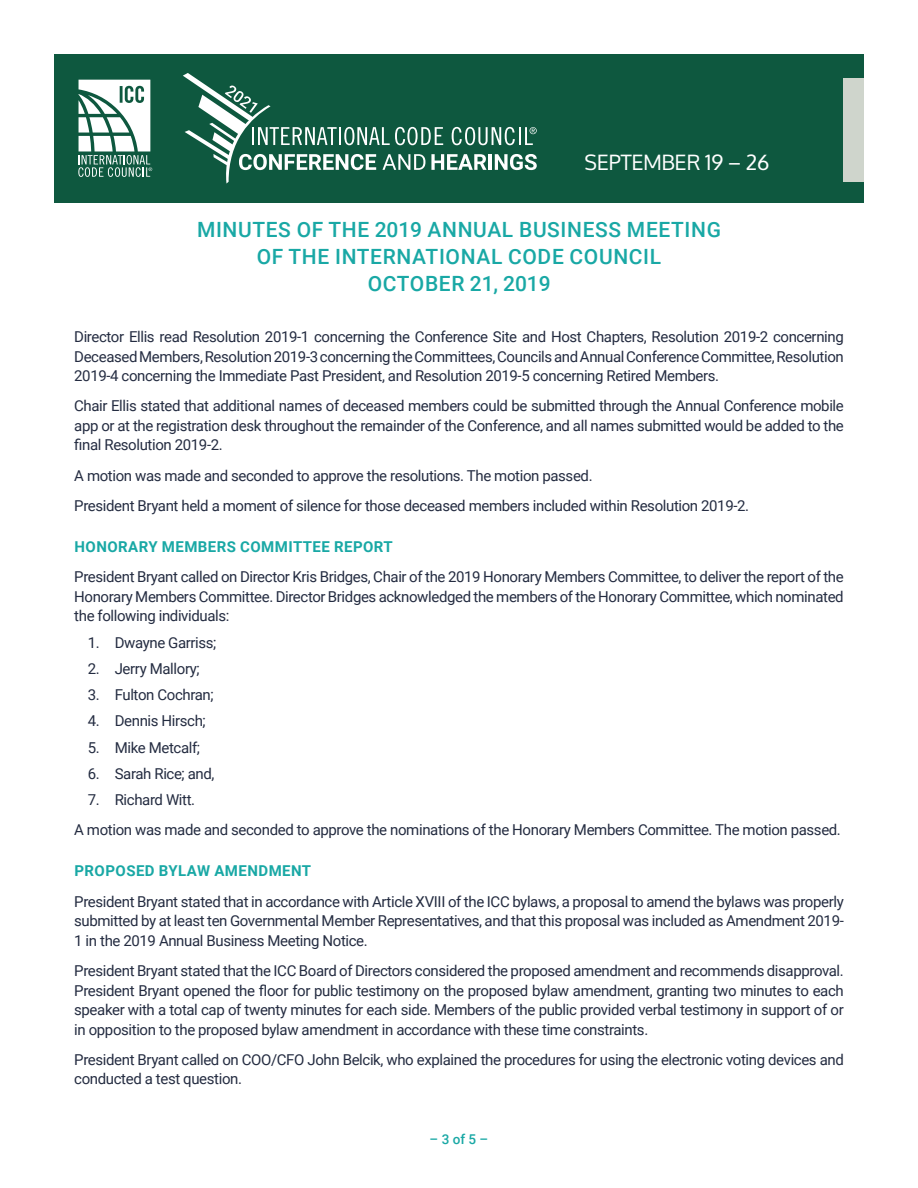
<style>
.page{position:relative;width:918px;height:1188px;background:#fff}
.page>*{position:absolute;margin:0;border:0;box-sizing:border-box;transform-origin:0 0}
.t1{font:500 21px/27px "Roboto";letter-spacing:.03em;color:#19a8a5;text-align:center}
.t2{font:21px "Oxygen";color:#fff}
.t3{font:15px/19.5px "Roboto";letter-spacing:-.025em;color:#242c41;text-align:justify}
.t4{font:700 15px "Roboto";letter-spacing:.03em;color:#19a8a5}
.t5{font:500 13.5px "Roboto";color:#19a8a5}
</style>
<div class="page">
<div style="left:54px;top:54px;width:810px;height:148px;background:#0e583f"></div>
<svg style="left:78px;top:80px;width:74px;height:97px"></svg>
<svg style="left:183px;top:73px;width:354px;height:111px"></svg>
<div style="left:844px;top:78px;width:20px;height:103px;background:#cfd5cc"></div>
<h1 class="t2" style="left:585px;top:151px;width:186px">SEPTEMBER 19 – 26</h1>
<h1 class="t1" style="left:197px;top:216px;width:525px">MINUTES OF THE 2019 ANNUAL BUSINESS MEETING<br>OF THE INTERNATIONAL CODE COUNCIL<br>OCTOBER 21, 2019</h1>
<p class="t3" style="left:74px;top:326px;width:771px">Director Ellis read Resolution 2019-1 concerning the Conference Site and Host Chapters, Resolution 2019-2 concerning Deceased Members, Resolution 2019-3 concerning the Committees, Councils and Annual Conference Committee, Resolution 2019-4 concerning the Immediate Past President, and Resolution 2019-5 concerning Retired Members.</p>
<p class="t3" style="left:74px;top:396px;width:771px">Chair Ellis stated that additional names of deceased members could be submitted through the Annual Conference mobile app or at the registration desk throughout the remainder of the Conference, and all names submitted would be added to the final Resolution 2019-2.</p>
<p class="t3" style="left:74px;top:460px;width:676px;line-height:30.3px">A motion was made and seconded to approve the resolutions. The motion passed.<br>President Bryant held a moment of silence for those deceased members included within Resolution 2019-2.</p>
<p class="t4" style="left:75px;top:536px;width:320px">HONORARY MEMBERS COMMITTEE REPORT</p>
<p class="t3" style="left:74px;top:567px;width:771px">President Bryant called on Director Kris Bridges, Chair of the 2019 Honorary Members Committee, to deliver the report of the Honorary Members Committee. Director Bridges acknowledged the members of the Honorary Committee, which nominated the following individuals:</p>
<p class="t3" style="left:88px;top:632px;width:130px">1. Dwayne Garriss;</p>
<p class="t3" style="left:88px;top:658px;width:114px">2. Jerry Mallory;</p>
<p class="t3" style="left:88px;top:684px;width:127px">3. Fulton Cochran;</p>
<p class="t3" style="left:88px;top:711px;width:120px">4. Dennis Hirsch;</p>
<p class="t3" style="left:88px;top:737px;width:114px">5. Mike Metcalf;</p>
<p class="t3" style="left:88px;top:763px;width:128px">6. Sarah Rice; and,</p>
<p class="t3" style="left:74px;top:784px;width:768px;line-height:30.3px;text-indent:14px">7. Richard Witt.<br>A motion was made and seconded to approve the nominations of the Honorary Members Committee. The motion passed.</p>
<p class="t4" style="left:75px;top:861px;width:238px">PROPOSED BYLAW AMENDMENT</p>
<p class="t3" style="left:74px;top:891px;width:771px">President Bryant stated that in accordance with Article XVIII of the ICC bylaws, a proposal to amend the bylaws was properly submitted by at least ten Governmental Member Representatives, and that this proposal was included as Amendment 2019- 1 in the 2019 Annual Business Meeting Notice.</p>
<p class="t3" style="left:74px;top:960px;width:771px">President Bryant stated that the ICC Board of Directors considered the proposed amendment and recommends disapproval.<br>President Bryant opened the floor for public testimony on the proposed bylaw amendment, granting two minutes to each speaker with a total cap of twenty minutes for each side. Members of the public provided verbal testimony in support of or in opposition to the proposed bylaw amendment in accordance with these time constraints.</p>
<p class="t3" style="left:74px;top:1049px;width:771px">President Bryant called on COO/CFO John Belcik, who explained the procedures for using the electronic voting devices and conducted a test question.</p>
<p class="t5" style="left:430px;top:1130px;width:60px">– 3 of 5 –</p>
</div>
